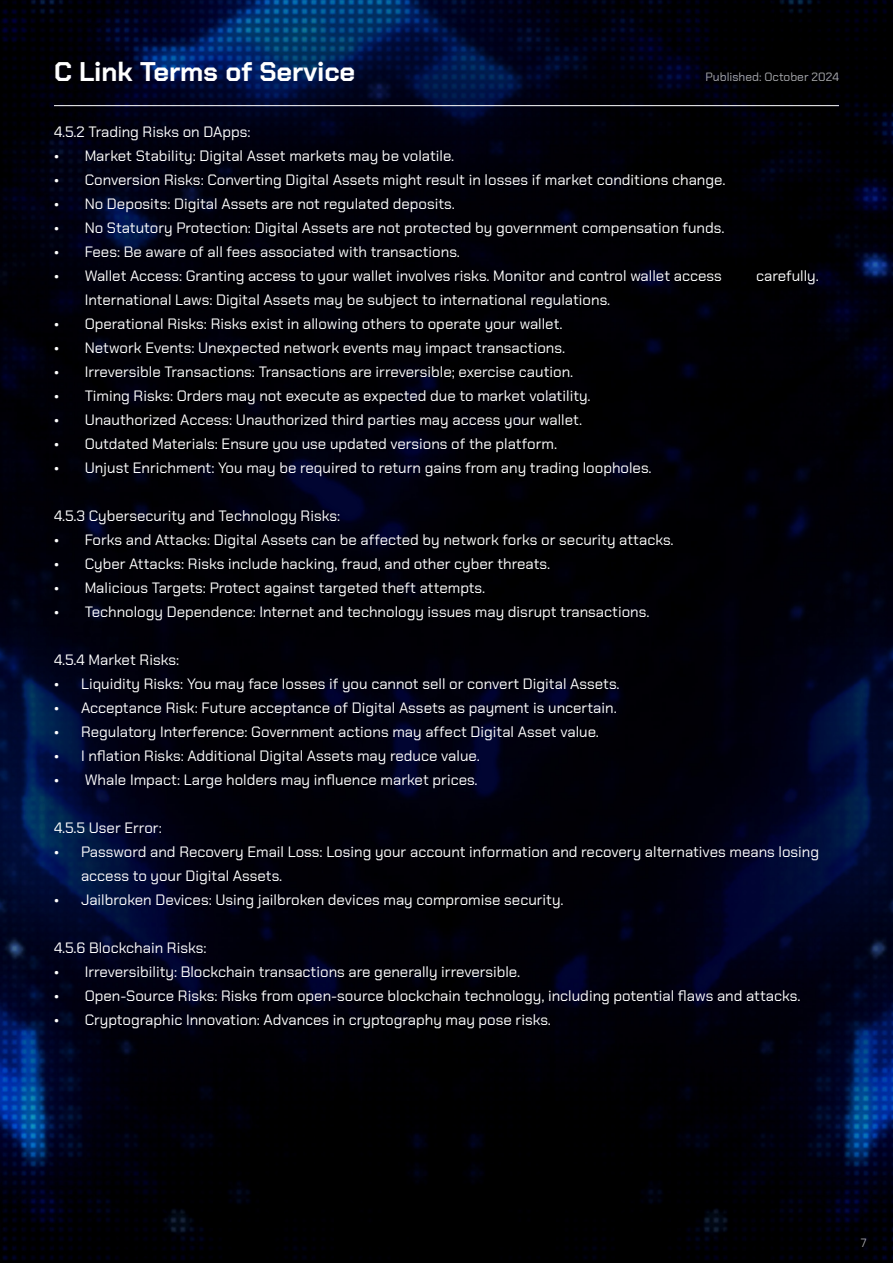
<style>
.page{position:relative;width:893px;height:1263px;background:#fff}
.page>*{position:absolute;margin:0;border:0;box-sizing:border-box;transform-origin:0 0}
.t1{font:700 27px "Chakra Petch";color:#fff}
.t2{font:15px/24px "Chakra Petch";color:#fff}
.t3{font:12px "Chakra Petch";color:#a8a9ad}
.t4{font:12px "Gilroy";color:#a8a9ad}
</style>
<div class="page">
<img style="left:0;top:0;width:893px;height:1263px">
<hr style="left:54px;top:105px;width:785px;height:1px;background:#fff">
<h1 class="t1" style="left:54px;top:56px;width:303px">C Link Terms of Service</h1>
<p class="t3" style="left:706px;top:70px;width:135px">Published: October 2024</p>
<p class="t2" style="left:54px;top:120px;width:198px">4.5.2 Trading Risks on DApps:</p>
<p class="t2" style="left:54px;top:144px;width:402px">• Market Stability: Digital Asset markets may be volatile.</p>
<p class="t2" style="left:54px;top:168px;width:673px">• Conversion Risks: Converting Digital Assets might result in losses if market conditions change.</p>
<p class="t2" style="left:54px;top:192px;width:402px">• No Deposits: Digital Assets are not regulated deposits.</p>
<p class="t2" style="left:54px;top:216px;width:672px">• No Statutory Protection: Digital Assets are not protected by government compensation funds.</p>
<p class="t2" style="left:54px;top:240px;width:407px">• Fees: Be aware of all fees associated with transactions.</p>
<p class="t2" style="left:54px;top:264px;width:669px">• Wallet Access: Granting access to your wallet involves risks. Monitor and control wallet access</p>
<p class="t2" style="left:756px;top:264px;width:64px">carefully.</p>
<p class="t2" style="left:85px;top:288px;width:527px">International Laws: Digital Assets may be subject to international regulations.</p>
<p class="t2" style="left:54px;top:312px;width:510px">• Operational Risks: Risks exist in allowing others to operate your wallet.</p>
<p class="t2" style="left:54px;top:336px;width:513px">• Network Events: Unexpected network events may impact transactions.</p>
<p class="t2" style="left:54px;top:360px;width:521px">• Irreversible Transactions: Transactions are irreversible; exercise caution.</p>
<p class="t2" style="left:54px;top:384px;width:538px">• Timing Risks: Orders may not execute as expected due to market volatility.</p>
<p class="t2" style="left:54px;top:408px;width:530px">• Unauthorized Access: Unauthorized third parties may access your wallet.</p>
<p class="t2" style="left:54px;top:432px;width:505px">• Outdated Materials: Ensure you use updated versions of the platform.</p>
<p class="t2" style="left:54px;top:456px;width:599px">• Unjust Enrichment: You may be required to return gains from any trading loopholes.</p>
<p class="t2" style="left:54px;top:504px;width:288px">4.5.3 Cybersecurity and Technology Risks:</p>
<p class="t2" style="left:54px;top:528px;width:621px">• Forks and Attacks: Digital Assets can be affected by network forks or security attacks.</p>
<p class="t2" style="left:54px;top:552px;width:498px">• Cyber Attacks: Risks include hacking, fraud, and other cyber threats.</p>
<p class="t2" style="left:54px;top:576px;width:433px">• Malicious Targets: Protect against targeted theft attempts.</p>
<p class="t2" style="left:54px;top:600px;width:597px">• Technology Dependence: Internet and technology issues may disrupt transactions.</p>
<p class="t2" style="left:54px;top:648px;width:127px">4.5.4 Market Risks:</p>
<p class="t2" style="left:54px;top:672px;width:567px">• Liquidity Risks: You may face losses if you cannot sell or convert Digital Assets.</p>
<p class="t2" style="left:54px;top:696px;width:564px">• Acceptance Risk: Future acceptance of Digital Assets as payment is uncertain.</p>
<p class="t2" style="left:54px;top:720px;width:546px">• Regulatory Interference: Government actions may affect Digital Asset value.</p>
<p class="t2" style="left:54px;top:744px;width:427px">• I nflation Risks: Additional Digital Assets may reduce value.</p>
<p class="t2" style="left:54px;top:768px;width:425px">• Whale Impact: Large holders may influence market prices.</p>
<p class="t2" style="left:54px;top:816px;width:109px">4.5.5 User Error:</p>
<p class="t2" style="left:81px;top:840px;width:740px;text-indent:-27px">• Password and Recovery Email Loss: Losing your account information and recovery alternatives means losing access to your Digital Assets.</p>
<p class="t2" style="left:54px;top:888px;width:511px">• Jailbroken Devices: Using jailbroken devices may compromise security.</p>
<p class="t2" style="left:54px;top:936px;width:154px">4.5.6 Blockchain Risks:</p>
<p class="t2" style="left:54px;top:960px;width:468px">• Irreversibility: Blockchain transactions are generally irreversible.</p>
<p class="t2" style="left:54px;top:984px;width:748px">• Open-Source Risks: Risks from open-source blockchain technology, including potential flaws and attacks.</p>
<p class="t2" style="left:54px;top:1008px;width:499px">• Cryptographic Innovation: Advances in cryptography may pose risks.</p>
<p class="t4" style="left:861px;top:1235px;width:7px">7</p>
</div>
